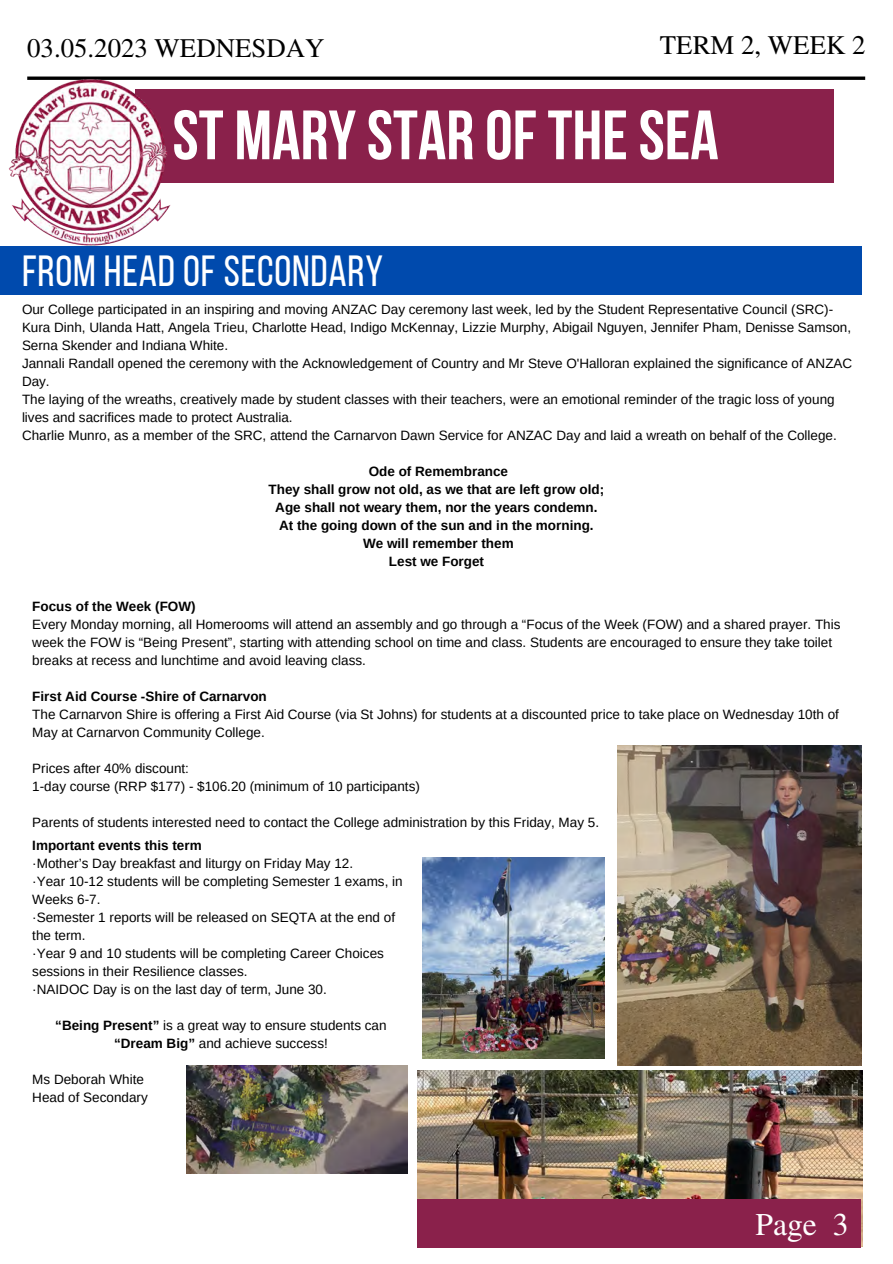
<style>
.page{position:relative;width:893px;height:1264px;background:#fff}
.page>*{position:absolute;margin:0;border:0;box-sizing:border-box;transform-origin:0 0}
.t1{font:69.6px "Bebas Neue Cyrillic";color:#fff}
.t2{font:43.5px "Bebas Neue";letter-spacing:.015em;color:#fff}
.t3{font:31.65px "Te X Gyre Termes";color:#fff}
.t4{font:26.85px "Te X Gyre Termes";color:#000}
.t5{font:13.5px/18px "Arimo";color:#000}
.t6{font:700 13.5px/18px "Arimo";color:#000;text-align:center}
.s1{font-weight:700}
</style>
<div class="page">
<div style="left:135px;top:89px;width:698px;height:94px;background:#8a214b"></div>
<svg style="left:174px;top:76px;width:691px;height:4px;background:#272727"></svg>
<img style="left:418px;top:1070px;width:444px;height:176px">
<div style="left:417px;top:1199px;width:443px;height:49px;background:#8a214b"></div>
<img style="left:8px;top:76px;width:166px;height:170px">
<div style="left:0;top:246px;width:861px;height:49px;background:#004aad"></div>
<img style="left:617px;top:745px;width:244px;height:320px">
<img style="left:186px;top:1065px;width:221px;height:108px">
<img style="left:422px;top:857px;width:182px;height:201px">
<h3 class="t4" style="left:27px;top:29px;width:299px">03.05.2023 WEDNESDAY</h3>
<h3 class="t4" style="left:660px;top:26px;width:207px">TERM 2, WEEK 2</h3>
<h1 class="t1" style="left:172px;top:107px;width:547px">ST MARY STAR OF THE SEA</h1>
<h2 class="t2" style="left:22px;top:253px;width:362px">FROM HEAD OF SECONDARY</h2>
<p class="t5" style="left:22px;top:300px;width:831px">Our College participated in an inspiring and moving ANZAC Day ceremony last week, led by the Student Representative Council (SRC)- Kura Dinh, Ulanda Hatt, Angela Trieu, Charlotte Head, Indigo McKennay, Lizzie Murphy, Abigail Nguyen, Jennifer Pham, Denisse Samson, Serna Skender and Indiana White.<br>Jannali Randall opened the ceremony with the Acknowledgement of Country and Mr Steve O'Halloran explained the significance of ANZAC Day.<br>The laying of the wreaths, creatively made by student classes with their teachers, were an emotional reminder of the tragic loss of young lives and sacrifices made to protect Australia.<br>Charlie Munro, as a member of the SRC, attend the Carnarvon Dawn Service for ANZAC Day and laid a wreath on behalf of the College.</p>
<p class="t6" style="left:268px;top:462px;width:337px">Ode of Remembrance<br>They shall grow not old, as we that are left grow old;<br>Age shall not weary them, nor the years condemn.<br>At the going down of the sun and in the morning.<br>We will remember them<br>Lest we Forget</p>
<p class="t6" style="left:32px;top:597px;width:165px">Focus of the Week (FOW)</p>
<p class="t5" style="left:32px;top:615px;width:809px">Every Monday morning, all Homerooms will attend an assembly and go through a “Focus of the Week (FOW) and a shared prayer. This week the FOW is “Being Present”, starting with attending school on time and class. Students are encouraged to ensure they take toilet breaks at recess and lunchtime and avoid leaving class.</p>
<p class="t6" style="left:32px;top:687px;width:236px">First Aid Course -Shire of Carnarvon</p>
<p class="t5" style="left:32px;top:705px;width:808px">The Carnarvon Shire is offering a First Aid Course (via St Johns) for students at a discounted price to take place on Wednesday 10th of<br>May at Carnarvon Community College.</p>
<p class="t5" style="left:32px;top:759px;width:389px">Prices after 40% discount:<br>1-day course (RRP $177) - $106.20 (minimum of 10 participants)</p>
<p class="t5" style="left:32px;top:813px;width:568px">Parents of students interested need to contact the College administration by this Friday, May 5.</p>
<p class="t6" style="left:32px;top:836px;width:171px">Important events this term</p>
<p class="t5" style="left:32px;top:854px;width:372px">·Mother’s Day breakfast and liturgy on Friday May 12.<br>·Year 10-12 students will be completing Semester 1 exams, in Weeks 6-7.<br>·Semester 1 reports will be released on SEQTA at the end of the term.<br>·Year 9 and 10 students will be completing Career Choices sessions in their Resilience classes.<br>·NAIDOC Day is on the last day of term, June 30.</p>
<p class="t5" style="left:55px;top:1016px;width:333px;text-align:center"><span class="s1">“Being Present”</span> is a great way to ensure students can <span class="s1">“Dream Big”</span> and achieve success!</p>
<p class="t5" style="left:32px;top:1070px;width:117px">Ms Deborah White<br>Head of Secondary</p>
<h3 class="t3" style="left:755px;top:1201px;width:95px">Page 3</h3>
</div>
